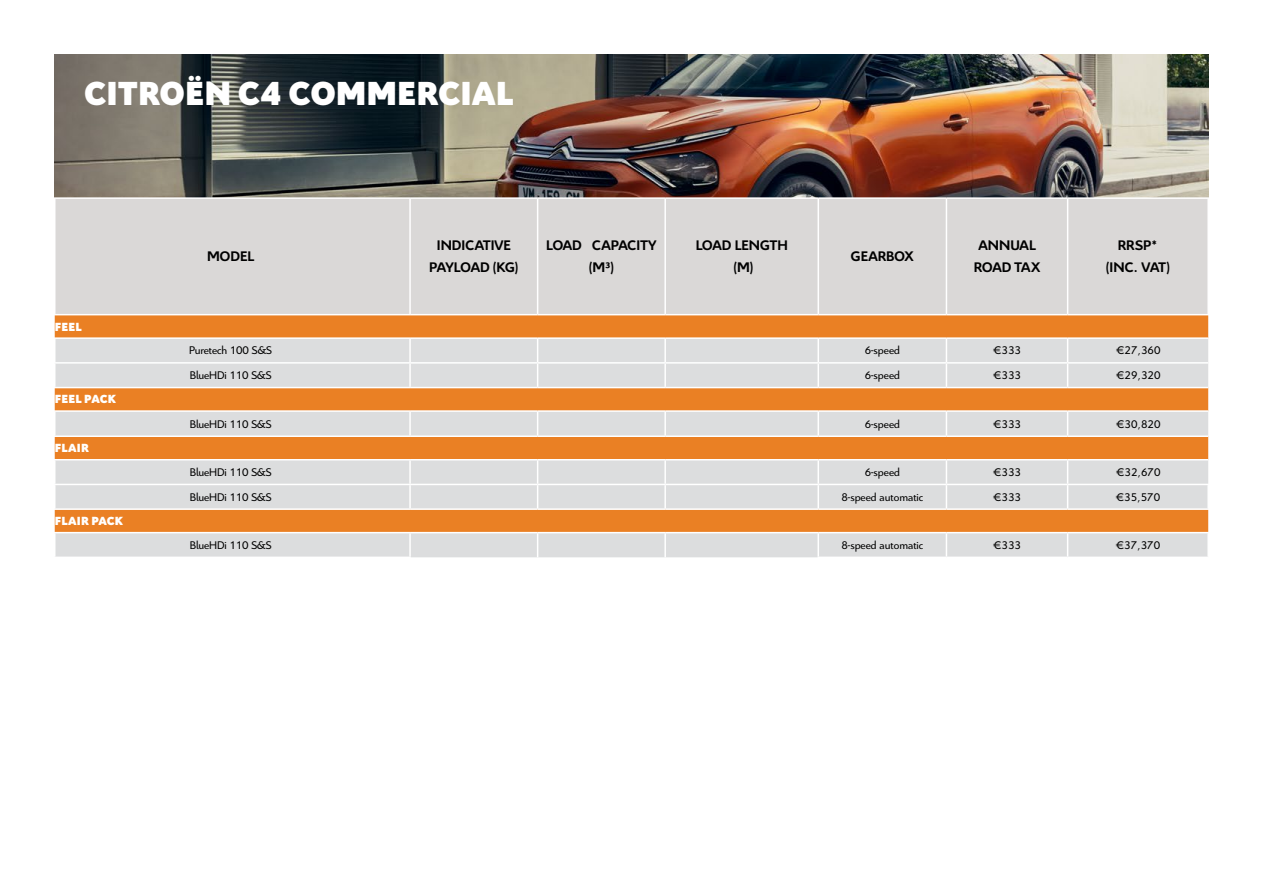
<style>
.page{position:relative;width:1263px;height:893px;background:#fff}
.page>*{position:absolute;margin:0;border:0;box-sizing:border-box;transform-origin:0 0}
.t1{font:900 36px "Citroen";color:#fff}
.t2{font:700 15px/21.6px "Citroen";color:#000;text-align:center}
.t3{font:900 12.75px "Citroen";letter-spacing:.015em;color:#fff}
.t4{font:12px "Citroen";color:#000}
</style>
<div class="page">
<img style="left:54px;top:54px;width:1155px;height:143px">
<div style="left:56px;top:199px;width:1151px;height:115px;background:#dad8d7"></div>
<div style="left:55px;top:315px;width:1153px;height:22px;background:#ea8024"></div>
<svg style="left:55px;top:339px;width:1153px;height:218px;background:#e0bfa2"></svg>
<hr style="left:54px;top:339px;width:2px;height:23px;background:#fff">
<hr style="left:54px;top:364px;width:2px;height:23px;background:#fff">
<hr style="left:54px;top:412px;width:2px;height:23px;background:#fff">
<hr style="left:54px;top:362px;width:356px;height:2px;background:#fff">
<hr style="left:54px;top:387px;width:356px;height:1px;background:#fff">
<hr style="left:54px;top:460px;width:2px;height:24px;background:#fff">
<hr style="left:410px;top:410px;width:128px;height:2px;background:#fff">
<hr style="left:409px;top:460px;width:2px;height:24px;background:#fff">
<hr style="left:818px;top:410px;width:128px;height:2px;background:#fff">
<hr style="left:946px;top:410px;width:122px;height:2px;background:#fff">
<hr style="left:409px;top:339px;width:2px;height:23px;background:#fff">
<hr style="left:410px;top:362px;width:128px;height:2px;background:#fff">
<hr style="left:409px;top:364px;width:2px;height:23px;background:#fff">
<hr style="left:410px;top:387px;width:128px;height:1px;background:#fff">
<hr style="left:409px;top:412px;width:2px;height:23px;background:#fff">
<hr style="left:410px;top:435px;width:128px;height:2px;background:#fff">
<hr style="left:538px;top:362px;width:127px;height:2px;background:#fff">
<svg style="left:537px;top:339px;width:1px;height:48px"></svg>
<hr style="left:538px;top:387px;width:127px;height:1px;background:#fff">
<svg style="left:537px;top:412px;width:1px;height:23px"></svg>
<hr style="left:664px;top:339px;width:2px;height:23px;background:#fff">
<hr style="left:665px;top:362px;width:153px;height:2px;background:#fff">
<hr style="left:664px;top:364px;width:2px;height:23px;background:#fff">
<hr style="left:665px;top:387px;width:153px;height:1px;background:#fff">
<hr style="left:664px;top:412px;width:2px;height:23px;background:#fff">
<hr style="left:817px;top:339px;width:2px;height:23px;background:#fff">
<hr style="left:818px;top:362px;width:128px;height:2px;background:#fff">
<hr style="left:817px;top:364px;width:2px;height:23px;background:#fff">
<hr style="left:818px;top:387px;width:128px;height:1px;background:#fff">
<hr style="left:817px;top:412px;width:2px;height:23px;background:#fff">
<hr style="left:817px;top:460px;width:2px;height:24px;background:#fff">
<hr style="left:946px;top:362px;width:122px;height:2px;background:#fff">
<svg style="left:946px;top:339px;width:1px;height:48px"></svg>
<svg style="left:1067px;top:339px;width:1px;height:48px"></svg>
<hr style="left:946px;top:387px;width:122px;height:1px;background:#fff">
<svg style="left:946px;top:412px;width:1px;height:23px"></svg>
<svg style="left:1067px;top:412px;width:1px;height:23px"></svg>
<hr style="left:1068px;top:435px;width:140px;height:2px;background:#fff">
<hr style="left:1068px;top:459px;width:140px;height:1px;background:#fff">
<hr style="left:946px;top:435px;width:122px;height:2px;background:#fff">
<hr style="left:946px;top:459px;width:122px;height:1px;background:#fff">
<hr style="left:818px;top:435px;width:128px;height:2px;background:#fff">
<hr style="left:818px;top:459px;width:128px;height:1px;background:#fff">
<hr style="left:665px;top:435px;width:153px;height:2px;background:#fff">
<hr style="left:665px;top:459px;width:153px;height:1px;background:#fff">
<hr style="left:538px;top:435px;width:127px;height:2px;background:#fff">
<hr style="left:538px;top:459px;width:127px;height:1px;background:#fff">
<hr style="left:410px;top:459px;width:128px;height:1px;background:#fff">
<hr style="left:54px;top:435px;width:356px;height:2px;background:#fff">
<hr style="left:54px;top:459px;width:356px;height:1px;background:#fff">
<hr style="left:54px;top:484px;width:356px;height:1px;background:#fff">
<hr style="left:54px;top:485px;width:2px;height:23px;background:#fff">
<hr style="left:410px;top:484px;width:128px;height:1px;background:#fff">
<hr style="left:409px;top:485px;width:2px;height:23px;background:#fff">
<hr style="left:410px;top:508px;width:128px;height:2px;background:#fff">
<hr style="left:410px;top:532px;width:128px;height:1px;background:#fff">
<hr style="left:409px;top:533px;width:2px;height:24px;background:#fff">
<hr style="left:538px;top:484px;width:127px;height:1px;background:#fff">
<hr style="left:538px;top:508px;width:127px;height:2px;background:#fff">
<hr style="left:538px;top:532px;width:127px;height:1px;background:#fff">
<svg style="left:537px;top:533px;width:1px;height:24px"></svg>
<hr style="left:665px;top:484px;width:153px;height:1px;background:#fff">
<hr style="left:664px;top:485px;width:2px;height:23px;background:#fff">
<hr style="left:665px;top:508px;width:153px;height:2px;background:#fff">
<hr style="left:665px;top:532px;width:153px;height:1px;background:#fff">
<hr style="left:664px;top:533px;width:2px;height:24px;background:#fff">
<hr style="left:818px;top:484px;width:128px;height:1px;background:#fff">
<hr style="left:817px;top:485px;width:2px;height:23px;background:#fff">
<hr style="left:818px;top:508px;width:128px;height:2px;background:#fff">
<hr style="left:818px;top:532px;width:128px;height:1px;background:#fff">
<hr style="left:817px;top:533px;width:2px;height:24px;background:#fff">
<hr style="left:946px;top:484px;width:122px;height:1px;background:#fff">
<svg style="left:946px;top:460px;width:1px;height:48px"></svg>
<hr style="left:946px;top:508px;width:122px;height:2px;background:#fff">
<hr style="left:946px;top:532px;width:122px;height:1px;background:#fff">
<svg style="left:946px;top:533px;width:1px;height:24px"></svg>
<hr style="left:1068px;top:484px;width:141px;height:1px;background:#fff">
<svg style="left:1067px;top:460px;width:1px;height:48px"></svg>
<hr style="left:1207px;top:485px;width:2px;height:23px;background:#fff">
<svg style="left:1067px;top:533px;width:1px;height:24px"></svg>
<hr style="left:1068px;top:508px;width:141px;height:2px;background:#fff">
<hr style="left:1068px;top:532px;width:141px;height:1px;background:#fff">
<hr style="left:1207px;top:533px;width:2px;height:24px;background:#fff">
<hr style="left:409px;top:199px;width:2px;height:115px;background:#fff">
<hr style="left:537px;top:199px;width:1px;height:115px;background:#fff">
<hr style="left:664px;top:199px;width:2px;height:115px;background:#fff">
<hr style="left:817px;top:199px;width:2px;height:115px;background:#fff">
<hr style="left:946px;top:199px;width:1px;height:115px;background:#fff">
<hr style="left:1067px;top:199px;width:1px;height:115px;background:#fff">
<hr style="left:665px;top:410px;width:153px;height:2px;background:#fff">
<hr style="left:54px;top:508px;width:356px;height:2px;background:#fff">
<hr style="left:54px;top:532px;width:356px;height:1px;background:#fff">
<hr style="left:54px;top:533px;width:2px;height:24px;background:#fff">
<hr style="left:1068px;top:410px;width:140px;height:2px;background:#fff">
<hr style="left:538px;top:410px;width:127px;height:2px;background:#fff">
<hr style="left:54px;top:410px;width:356px;height:2px;background:#fff">
<hr style="left:1068px;top:362px;width:140px;height:2px;background:#fff">
<hr style="left:1068px;top:387px;width:140px;height:1px;background:#fff">
<svg style="left:537px;top:460px;width:1px;height:48px"></svg>
<hr style="left:664px;top:460px;width:2px;height:24px;background:#fff">
<h1 class="t1" style="left:84px;top:67px;width:432px">CITROËN C4 COMMERCIAL</h1>
<p class="t3" style="left:55px;top:317px;width:29px">FEEL</p>
<p class="t3" style="left:55px;top:390px;width:63px">FEEL PACK</p>
<p class="t3" style="left:55px;top:439px;width:36px">FLAIR</p>
<p class="t3" style="left:55px;top:511px;width:70px">FLAIR PACK</p>
<p class="t2" style="left:207px;top:245px;width:49px">MODEL</p>
<p class="t2" style="left:429px;top:234px;width:91px">INDICATIVE<br>PAYLOAD (KG)</p>
<p class="t2" style="left:546px;top:234px;width:112px">LOAD CAPACITY (M³)</p>
<p class="t2" style="left:696px;top:234px;width:94px">LOAD LENGTH (M)</p>
<p class="t2" style="left:851px;top:245px;width:64px">GEARBOX</p>
<p class="t2" style="left:974px;top:234px;width:68px">ANNUAL<br>ROAD TAX</p>
<p class="t2" style="left:1106px;top:234px;width:66px">RRSP* (INC. VAT)</p>
<p class="t4" style="left:189px;top:343px;width:84px">Puretech 100 S&amp;S</p>
<p class="t4" style="left:865px;top:343px;width:37px">6-speed</p>
<p class="t4" style="left:993px;top:343px;width:29px">€333</p>
<p class="t4" style="left:1116px;top:343px;width:46px">€27,360</p>
<p class="t4" style="left:190px;top:367px;width:83px">BlueHDi 110 S&amp;S</p>
<p class="t4" style="left:865px;top:367px;width:37px">6-speed</p>
<p class="t4" style="left:993px;top:367px;width:29px">€333</p>
<p class="t4" style="left:1116px;top:367px;width:46px">€29,320</p>
<p class="t4" style="left:190px;top:416px;width:83px">BlueHDi 110 S&amp;S</p>
<p class="t4" style="left:865px;top:416px;width:37px">6-speed</p>
<p class="t4" style="left:993px;top:416px;width:29px">€333</p>
<p class="t4" style="left:1116px;top:416px;width:46px">€30,820</p>
<p class="t4" style="left:190px;top:464px;width:83px">BlueHDi 110 S&amp;S</p>
<p class="t4" style="left:865px;top:464px;width:37px">6-speed</p>
<p class="t4" style="left:993px;top:464px;width:29px">€333</p>
<p class="t4" style="left:1116px;top:464px;width:46px">€32,670</p>
<p class="t4" style="left:190px;top:489px;width:83px">BlueHDi 110 S&amp;S</p>
<p class="t4" style="left:841px;top:489px;width:83px">8-speed automatic</p>
<p class="t4" style="left:993px;top:489px;width:29px">€333</p>
<p class="t4" style="left:1116px;top:489px;width:46px">€35,570</p>
<p class="t4" style="left:190px;top:537px;width:83px">BlueHDi 110 S&amp;S</p>
<p class="t4" style="left:841px;top:537px;width:83px">8-speed automatic</p>
<p class="t4" style="left:993px;top:537px;width:29px">€333</p>
<p class="t4" style="left:1116px;top:537px;width:46px">€37,370</p>
</div>
